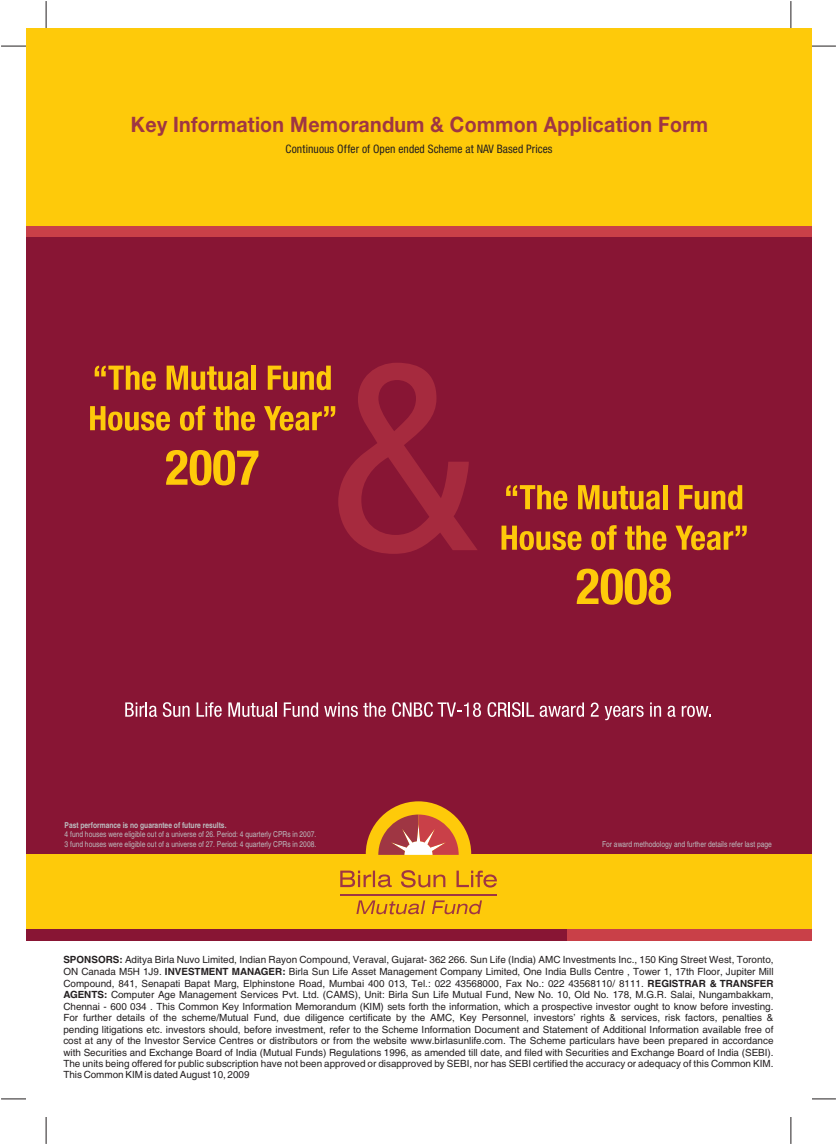
<style>
.page{position:relative;width:837px;height:1145px;background:#fff}
.page>*{position:absolute;margin:0;border:0;box-sizing:border-box;transform-origin:0 0}
.t1{font:700 21.25px "Helvetica Neue";color:#9f3643;scale:.95 1}
.t2{font:12.5px "Helvet Cnd Reg";color:#231f20}
.t3{font:9.88px/11.5px "Helvetica";color:#231f20;text-align:justify}
.t4{font:condensed 8.12px/9.4px "Helvetica";color:#bcbdc0}
.t5{font:700 condensed 8.12px "Helvetica";color:#bcbdc0}
.s1{font-weight:700}
</style>
<div class="page">
<svg style="left:1px;top:1px;width:45px;height:45px"></svg>
<svg style="left:1px;top:1098px;width:45px;height:46px"></svg>
<svg style="left:790px;top:1px;width:45px;height:45px"></svg>
<svg style="left:790px;top:1098px;width:45px;height:46px"></svg>
<div style="left:26px;top:29px;width:785px;height:1049px;background:#feca0a"></div>
<div style="left:26px;top:875px;width:785px;height:241px;background:#fff"></div>
<div style="left:26px;top:233px;width:785px;height:621px;background:#881534"></div>
<svg style="left:125px;top:702px;width:32px;height:15px"></svg>
<svg style="left:163px;top:702px;width:26px;height:15px"></svg>
<svg style="left:196px;top:702px;width:25px;height:15px"></svg>
<svg style="left:228px;top:702px;width:48px;height:15px"></svg>
<svg style="left:284px;top:702px;width:34px;height:15px"></svg>
<svg style="left:324px;top:702px;width:61px;height:15px"></svg>
<svg style="left:392px;top:702px;width:89px;height:15px"></svg>
<svg style="left:487px;top:702px;width:96px;height:15px"></svg>
<svg style="left:590px;top:702px;width:8px;height:14px"></svg>
<svg style="left:604px;top:705px;width:39px;height:15px"></svg>
<svg style="left:650px;top:702px;width:11px;height:14px"></svg>
<svg style="left:667px;top:705px;width:8px;height:12px"></svg>
<svg style="left:681px;top:705px;width:29px;height:12px"></svg>
<svg style="left:576px;top:568px;width:94px;height:36px"></svg>
<svg style="left:501px;top:525px;width:80px;height:25px"></svg>
<svg style="left:591px;top:525px;width:25px;height:25px"></svg>
<svg style="left:625px;top:525px;width:41px;height:25px"></svg>
<svg style="left:675px;top:525px;width:71px;height:25px"></svg>
<svg style="left:506px;top:485px;width:61px;height:24px"></svg>
<svg style="left:578px;top:485px;width:82px;height:24px"></svg>
<div style="left:662px;top:485px;width:5px;height:24px;background:#feca0a"></div>
<svg style="left:679px;top:485px;width:63px;height:24px"></svg>
<svg style="left:166px;top:450px;width:92px;height:35px"></svg>
<svg style="left:95px;top:365px;width:61px;height:25px"></svg>
<svg style="left:166px;top:365px;width:82px;height:25px"></svg>
<div style="left:251px;top:365px;width:5px;height:25px;background:#feca0a"></div>
<svg style="left:90px;top:406px;width:80px;height:25px"></svg>
<svg style="left:180px;top:405px;width:25px;height:26px"></svg>
<svg style="left:213px;top:406px;width:42px;height:25px"></svg>
<svg style="left:264px;top:363px;width:213px;height:191px"></svg>
<div style="left:26px;top:926px;width:785px;height:15px;background:#881534"></div>
<div style="left:567px;top:926px;width:244px;height:15px;background:#c94048"></div>
<div style="left:26px;top:854px;width:785px;height:74px;background:#feca0a"></div>
<div style="left:365px;top:801px;width:106px;height:105px;background:#feca0a;border-radius:50%"></div>
<svg style="left:378px;top:814px;width:80px;height:41px"></svg>
<svg style="left:340px;top:870px;width:156px;height:17px"></svg>
<svg style="left:356px;top:900px;width:126px;height:14px"></svg>
<hr style="left:340px;top:894px;width:156px;height:1px;background:#9f3643">
<div style="left:26px;top:226px;width:785px;height:10px;background:#c94048"></div>
<h1 class="t1" style="left:131px;top:115px;width:609px">Key Information Memorandum &amp; Common Application Form</h1>
<p class="t2" style="left:285px;top:145px;width:268px">Continuous Offer of Open ended Scheme at NAV Based Prices</p>
<p class="t5" style="left:65px;top:822px;width:163px">Past performance is no guarantee of future results.</p>
<p class="t4" style="left:65px;top:830px;width:253px">4 fund houses were eligible out of a universe of 26. Period: 4 quarterly CPRs in 2007.<br>3 fund houses were eligible out of a universe of 27. Period: 4 quarterly CPRs in 2008.</p>
<p class="t4" style="left:602px;top:840px;width:171px">For award methodology and further details refer last page</p>
<p class="t3" style="left:63px;top:954px;width:711px"><span class="s1">SPONSORS:</span> Aditya Birla Nuvo Limited, Indian Rayon Compound, Veraval, Gujarat- 362 266. Sun Life (India) AMC Investments Inc., 150 King Street West, Toronto, ON Canada M5H 1J9. <span class="s1">INVESTMENT MANAGER:</span> Birla Sun Life Asset Management Company Limited, One India Bulls Centre , Tower 1, 17th Floor, Jupiter Mill Compound, 841, Senapati Bapat Marg, Elphinstone Road, Mumbai 400 013, Tel.: 022 43568000, Fax No.: 022 43568110/ 8111. <span class="s1">REGISTRAR &amp; TRANSFER AGENTS:</span> Computer Age Management Services Pvt. Ltd. (CAMS), Unit: Birla Sun Life Mutual Fund, New No. 10, Old No. 178, M.G.R. Salai, Nungambakkam, Chennai - 600 034 . This Common Key Information Memorandum (KIM) sets forth the information, which a prospective investor ought to know before investing.<br>For further details of the scheme/Mutual Fund, due diligence certificate by the AMC, Key Personnel, investors’ rights &amp; services, risk factors, penalties &amp; pending litigations etc. investors should, before investment, refer to the Scheme Information Document and Statement of Additional Information available free of cost at any of the Investor Service Centres or distributors or from the website www.birlasunlife.com. The Scheme particulars have been prepared in accordance with Securities and Exchange Board of India (Mutual Funds) Regulations 1996, as amended till date, and filed with Securities and Exchange Board of India (SEBI).<br>The units being offered for public subscription have not been approved or disapproved by SEBI, nor has SEBI certified the accuracy or adequacy of this Common KIM.<br>This Common KIM is dated August 10, 2009</p>
</div>
